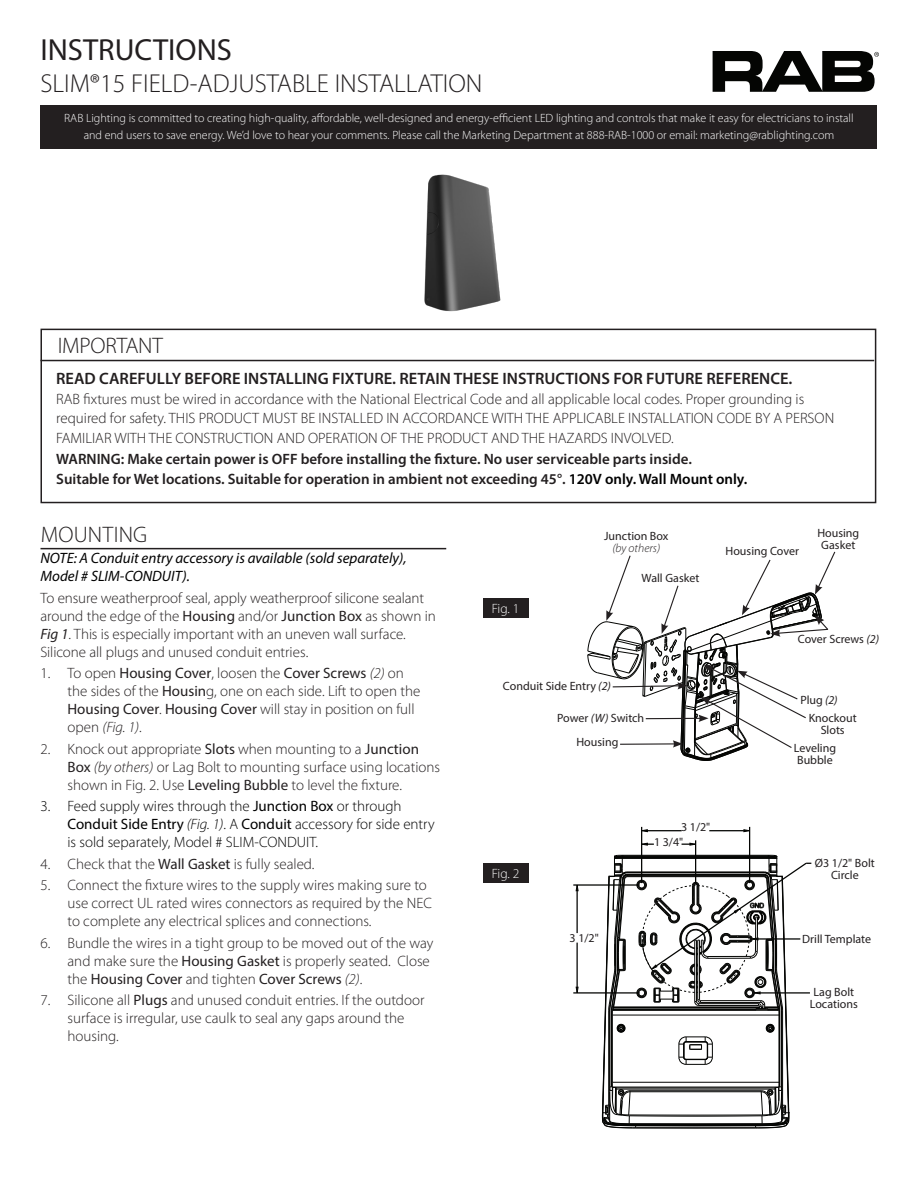
<style>
.page{position:relative;width:918px;height:1188px;background:#fff}
.page>*{position:absolute;margin:0;border:0;box-sizing:border-box;transform-origin:0 0}
.t1{font:30.6px "Myriad Pro";color:#231f20}
.t2{font:300 25.95px "Myriad Pro";color:#231f20}
.t3{font:300 22.5px "Myriad Pro";letter-spacing:.005em;color:#231f20}
.t4{font:600 16.5px "Myriad Pro";color:#231f20}
.t5{font:300 15px/18px "Myriad Pro";color:#231f20}
.t6{font:600 15px/20.5px "Myriad Pro";color:#231f20}
.t7{font:300 15px/18px "Myriad Pro";color:#000}
.t8{font:italic 15px/18px "Myriad Pro";color:#000}
.t9{font:300 13.5px "Myriad Pro";letter-spacing:-.015em;color:#fff}
.t10{font:300 12px/16.5px "Myriad Pro";color:#fff;text-align:center}
.t11{font:12px/12px "Myriad Pro";color:#231f20;text-align:center}
.t12{font:italic 300 12px "Myriad Pro";color:#231f20}
.s1{color:#000}
.s2{font-weight:400}
.s3{font-weight:400;font-style:italic}
.s4{font-style:italic}
</style>
<div class="page">
<div style="left:40px;top:105px;width:838px;height:44px;background:#231f20"></div>
<svg style="left:713px;top:51px;width:166px;height:41px"></svg>
<div style="left:40px;top:329px;width:836px;height:174px;border:2px solid #231f20"></div>
<hr style="left:40px;top:360px;width:834px;height:1px;background:#231f20">
<hr style="left:40px;top:548px;width:406px;height:1px;background:#231f20">
<div style="left:483px;top:599px;width:45px;height:19px;background:#231f20"></div>
<img style="left:424px;top:174px;width:77px;height:138px">
<div style="left:483px;top:864px;width:45px;height:19px;background:#231f20"></div>
<hr style="left:576px;top:891px;width:2px;height:42px;background:#040503">
<hr style="left:576px;top:943px;width:2px;height:44px;background:#040503">
<hr style="left:641px;top:827px;width:1px;height:56px;background:#040503">
<hr style="left:695px;top:840px;width:1px;height:44px;background:#040503">
<hr style="left:573px;top:992px;width:67px;height:2px;background:#040503">
<hr style="left:749px;top:827px;width:1px;height:56px;background:#040503">
<hr style="left:573px;top:884px;width:67px;height:2px;background:#040503">
<svg style="left:682px;top:843px;width:13px;height:2px"></svg>
<svg style="left:642px;top:843px;width:12px;height:2px"></svg>
<hr style="left:709px;top:830px;width:35px;height:1px;background:#040503">
<hr style="left:647px;top:830px;width:35px;height:1px;background:#040503">
<svg style="left:602px;top:854px;width:209px;height:275px"></svg>
<svg style="left:587px;top:551px;width:249px;height:210px"></svg>
<h1 class="t1" style="left:40px;top:31px;width:193px">INSTRUCTIONS</h1>
<h2 class="t2" style="left:40px;top:67px;width:443px">SLIM®15 FIELD-ADJUSTABLE INSTALLATION</h2>
<p class="t10" style="left:64px;top:110px;width:791px">RAB Lighting is committed to creating high-quality, affordable, well-designed and energy-efficient LED lighting and controls that make it easy for electricians to install and end users to save energy. We’d love to hear your comments. Please call the Marketing Department at 888-RAB-1000 or email: marketing@rablighting.com</p>
<h3 class="t3" style="left:58px;top:332px;width:107px">IMPORTANT</h3>
<p class="t4" style="left:56px;top:368px;width:738px">READ CAREFULLY BEFORE INSTALLING FIXTURE. RETAIN THESE INSTRUCTIONS FOR FUTURE REFERENCE.</p>
<p class="t5" style="left:56px;top:389px;width:780px;line-height:19.5px">RAB fixtures must be wired in accordance with the National Electrical Code and all applicable local codes. Proper grounding is required for safety. THIS PRODUCT MUST BE INSTALLED IN ACCORDANCE WITH THE APPLICABLE INSTALLATION CODE BY A PERSON<br>FAMILIAR WITH THE CONSTRUCTION AND OPERATION OF THE PRODUCT AND THE HAZARDS INVOLVED.</p>
<p class="t6" style="left:56px;top:448px;width:693px">WARNING: Make certain power is OFF before installing the fixture. No user serviceable parts inside.<br>Suitable for Wet locations. Suitable for operation in ambient not exceeding 45°. <span class="s1">120V only. Wall Mount only.</span></p>
<h3 class="t3" style="left:41px;top:521px;width:108px">MOUNTING</h3>
<p class="t11" style="left:817px;top:527px;width:43px">Housing<br>Gasket</p>
<p class="t11" style="left:604px;top:530px;width:66px">Junction Box</p>
<p class="t12" style="left:612px;top:542px;width:49px">(by others)</p>
<p class="t11" style="left:726px;top:544px;width:75px">Housing Cover</p>
<p class="t8" style="left:40px;top:549px;width:368px">NOTE: A Conduit entry accessory is available (sold separately),<br>Model # SLIM-CONDUIT).</p>
<p class="t11" style="left:642px;top:572px;width:59px">Wall Gasket</p>
<p class="t5" style="left:40px;top:589px;width:397px">To ensure weatherproof seal, apply weatherproof silicone sealant around the edge of the <span class="s2">Housing</span> and/or <span class="s2">Junction Box</span> as shown in <span class="s3">Fig 1</span>. This is especially important with an uneven wall surface.<br>Silicone all plugs and unused conduit entries.</p>
<p class="t5" style="left:68px;top:664px;width:354px;text-indent:-27px">1. To open <span class="s2">Housing Cover</span>, loosen the <span class="s2">Cover Screws</span> <span class="s4">(2)</span> on the sides of the <span class="s2">Housin</span>g, one on each side. Lift to open the <span class="s2">Housing Cover</span>. <span class="s2">Housing Cover</span> will stay in position on full open <span class="s4">(Fig. 1)</span>.</p>
<p class="t5" style="left:68px;top:740px;width:374px;text-indent:-27px">2. Knock out appropriate <span class="s2">Slots</span> when mounting to a <span class="s2">Junction<br>Box</span> <span class="s4">(by others)</span> or Lag Bolt to mounting surface using locations shown in Fig. 2. Use <span class="s2">Leveling Bubble</span> to level the fixture.</p>
<p class="t7" style="left:68px;top:797px;width:369px;text-indent:-27px">3. Feed supply wires through the <span class="s2">Junction Box</span> or through<br><span class="s2">Conduit Side Entry</span> <span class="s4">(Fig. 1)</span>. A <span class="s2">Conduit</span> accessory for side entry is sold separately, Model # SLIM-CONDUIT.</p>
<p class="t5" style="left:40px;top:855px;width:276px">4. Check that the <span class="s2">Wall Gasket</span> is fully sealed.</p>
<p class="t5" style="left:68px;top:876px;width:366px;text-indent:-27px">5. Connect the fixture wires to the supply wires making sure to use correct UL rated wires connectors as required by the NEC to complete any electrical splices and connections.</p>
<p class="t5" style="left:68px;top:934px;width:368px;text-indent:-27px">6. Bundle the wires in a tight group to be moved out of the way and make sure the <span class="s2">Housing Gasket</span> is properly seated. Close the <span class="s2">Housing Cover</span> and tighten <span class="s2">Cover Screws</span> <span class="s4">(2)</span>.</p>
<p class="t5" style="left:68px;top:991px;width:358px;text-indent:-27px">7. Silicone all <span class="s2">Plugs</span> and unused conduit entries. If the outdoor surface is irregular, use caulk to seal any gaps around the housing.</p>
<p class="t9" style="left:492px;top:600px;width:29px">Fig. 1</p>
<p class="t11" style="left:503px;top:679px;width:110px">Conduit Side Entry <span class="s4">(2)</span></p>
<p class="t11" style="left:557px;top:712px;width:89px">Power <span class="s4">(W)</span> Switch</p>
<p class="t11" style="left:576px;top:736px;width:43px">Housing</p>
<p class="t11" style="left:681px;top:821px;width:31px">3 1/2"</p>
<p class="t11" style="left:654px;top:836px;width:31px">1 3/4"</p>
<p class="t11" style="left:798px;top:633px;width:83px">Cover Screws <span class="s4">(2)</span></p>
<p class="t11" style="left:809px;top:691px;width:50px;line-height:17.5px;text-align:left;text-indent:-8px">Plug <span class="s4">(2)<br></span>Knockout</p>
<p class="t11" style="left:821px;top:724px;width:26px">Slots</p>
<p class="t11" style="left:794px;top:742px;width:44px;text-align:left">Leveling<br>Bubble</p>
<p class="t9" style="left:492px;top:865px;width:29px">Fig. 2</p>
<p class="t11" style="left:815px;top:857px;width:61px">Ø3 1/2" Bolt<br>Circle</p>
<p class="t11" style="left:570px;top:931px;width:31px">3 1/2"</p>
<p class="t11" style="left:802px;top:933px;width:70px">Drill Template</p>
<p class="t11" style="left:810px;top:986px;width:49px">Lag Bolt<br>Locations</p>
</div>
